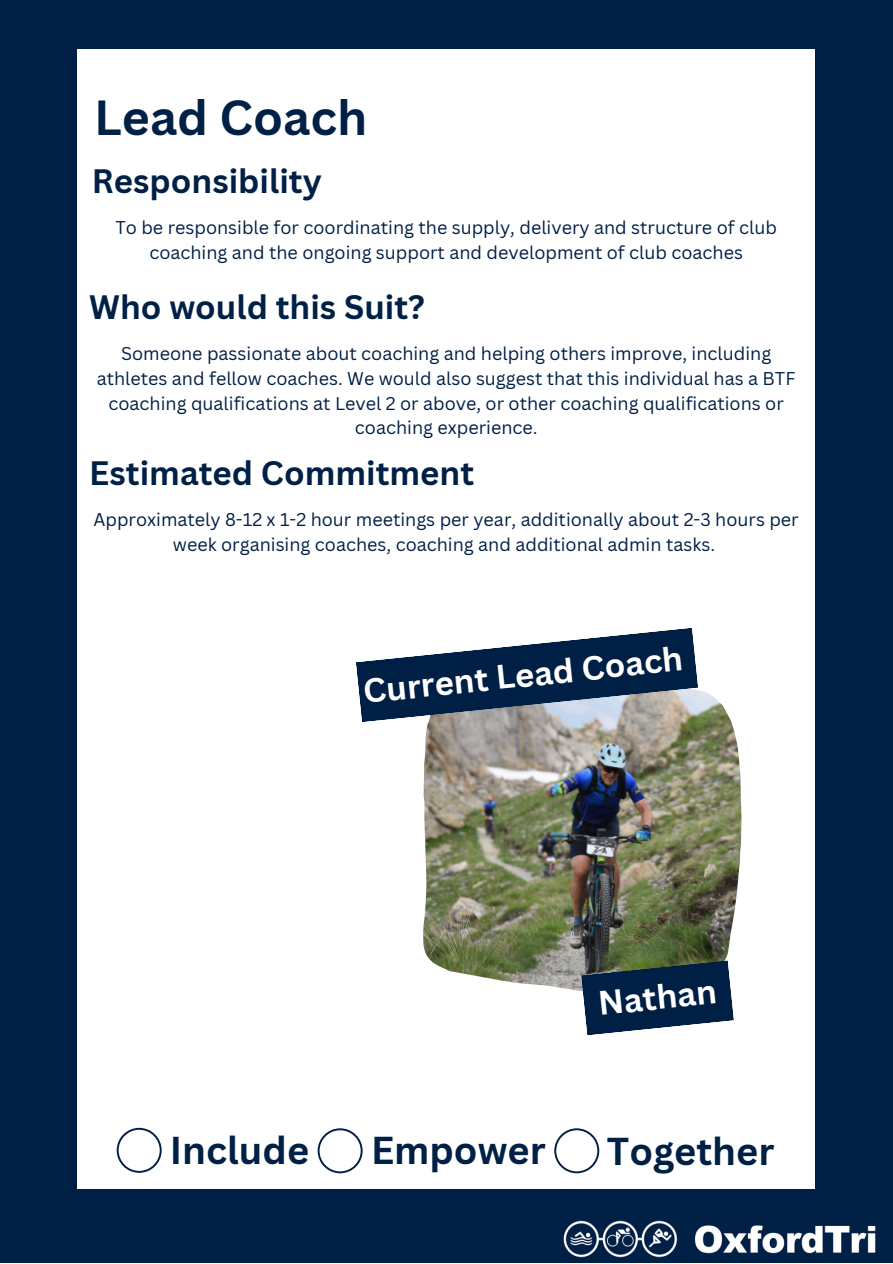
<style>
.page{position:relative;width:893px;height:1264px;background:#fff}
.page>*{position:absolute;margin:0;border:0;box-sizing:border-box;transform-origin:0 0}
.t1{font:700 48px "Canva Sans";color:#002046}
.t2{font:700 37.8px "Canva Sans";color:#002046}
.t3{font:700 33px "Canva Sans";color:#002046}
.t4{font:700 33px "Canva Sans";color:#fff}
.t5{font:18px/24.8px "Canva Sans";color:#002046;text-align:center}
</style>
<div class="page">
<div style="left:0;top:0;width:892px;height:1262px;background:#001f45"></div>
<div style="left:77px;top:49px;width:738px;height:1139px;background:#fff"></div>
<img style="left:563px;top:1220px;width:313px;height:38px">
<svg style="left:117px;top:1127px;width:45px;height:45px"></svg>
<svg style="left:317px;top:1128px;width:45px;height:45px"></svg>
<svg style="left:554px;top:1128px;width:45px;height:45px"></svg>
<img style="left:423px;top:690px;width:318px;height:301px">
<svg style="left:356px;top:628px;width:342px;height:94px"></svg>
<svg style="left:581px;top:960px;width:153px;height:75px;background:#29425c"></svg>
<p class="t1" style="left:94px;top:84px;width:274px">Lead Coach</p>
<p class="t3" style="left:92px;top:158px;width:231px">Responsibility</p>
<p class="t5" style="left:115px;top:215px;width:663px">To be responsible for coordinating the supply, delivery and structure of club coaching and the ongoing support and development of club coaches</p>
<p class="t3" style="left:89px;top:284px;width:337px">Who would this Suit?</p>
<p class="t5" style="left:97px;top:341px;width:700px">Someone passionate about coaching and helping others improve, including athletes and fellow coaches. We would also suggest that this individual has a BTF coaching qualifications at Level 2 or above, or other coaching qualifications or coaching experience.</p>
<p class="t3" style="left:89px;top:450px;width:386px">Estimated Commitment</p>
<p class="t5" style="left:93px;top:507px;width:706px">Approximately 8-12 x 1-2 hour meetings per year, additionally about 2-3 hours per week organising coaches, coaching and additional admin tasks.</p>
<p class="t4" style="left:361px;top:668px;width:322px;rotate:-6deg">Current Lead Coach</p>
<p class="t4" style="left:596px;top:980px;width:120px;rotate:-6deg">Nathan</p>
<p class="t2" style="left:170px;top:1124px;width:141px">Include</p>
<p class="t2" style="left:371px;top:1123px;width:176px">Empower</p>
<p class="t2" style="left:607px;top:1124px;width:169px">Together</p>
</div>
